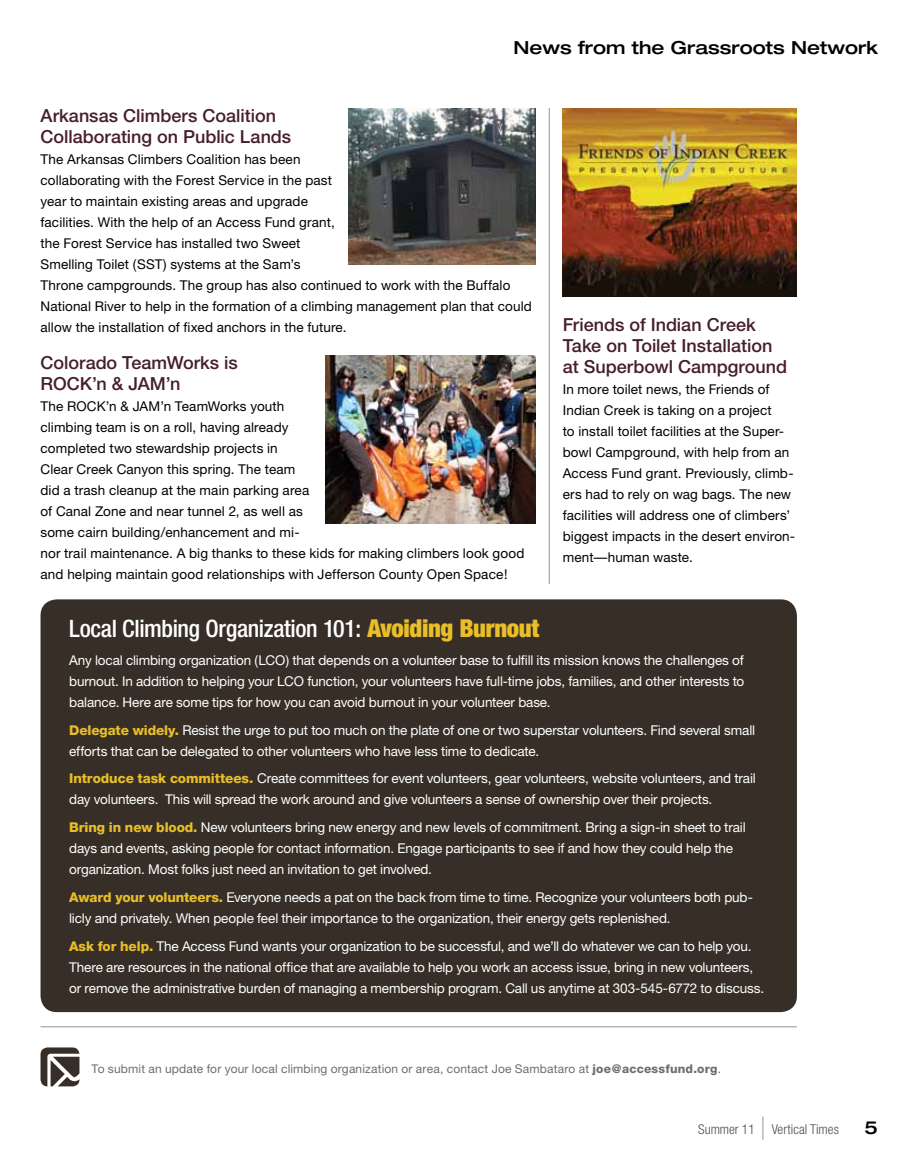
<style>
.page{position:relative;width:905px;height:1175px;background:#fff}
.page>*{position:absolute;margin:0;border:0;box-sizing:border-box;transform-origin:0 0}
.t1{font:500 condensed 24px "Helvetica Neue";letter-spacing:-.015em;color:#fff}
.t2{font:500 18px/21px "Helvetica Neue";color:#471f2c}
.t3{font:500 expanded 18px "Helvetica Neue";color:#000}
.t4{font:13.5px/21px "Helvetica Neue";letter-spacing:-.01em;color:#fff}
.t5{font:13.5px/21px "Helvetica Neue";letter-spacing:.01em;color:#000}
.t6{font:300 condensed 13.5px "Helvetica Neue";color:#4d4d4f}
.t7{font:12px "Helvetica Neue";letter-spacing:.01em;color:#6d6e71}
.s1{font-weight:900;font-size:24.75px;color:#e8be29}
.s2{font-weight:800;color:#e8be29}
.s3{font-weight:800}
</style>
<div class="page">
<svg style="left:762px;top:1116px;width:1px;height:23px"></svg>
<img style="left:325px;top:355px;width:211px;height:168px">
<img style="left:348px;top:108px;width:188px;height:156px">
<svg style="left:40px;top:1047px;width:39px;height:39px"></svg>
<hr style="left:40px;top:1026px;width:756px;height:1px;background:#939598">
<hr style="left:549px;top:108px;width:1px;height:476px;background:#939598">
<div style="left:40px;top:599px;width:757px;height:413px;background:#372f27;border-radius:16px"></div>
<img style="left:562px;top:108px;width:234px;height:188px">
<h2 class="t3" style="left:513px;top:36px;width:366px">News from the Grassroots Network</h2>
<h2 class="t2" style="left:40px;top:105px;width:252px">Arkansas Climbers Coalition<br>Collaborating on Public Lands</h2>
<p class="t5" style="left:40px;top:149px;width:493px">The Arkansas Climbers Coalition has been<br>collaborating with the Forest Service in the past<br>year to maintain existing areas and upgrade<br>facilities. With the help of an Access Fund grant,<br>the Forest Service has installed two Sweet<br>Smelling Toilet (SST) systems at the Sam’s<br>Throne campgrounds. The group has also continued to work with the Buffalo National River to help in the formation of a climbing management plan that could allow the installation of fixed anchors in the future.</p>
<h2 class="t2" style="left:40px;top:352px;width:199px">Colorado TeamWorks is<br>ROCK’n &amp; JAM’n</h2>
<p class="t5" style="left:40px;top:396px;width:485px">The ROCK’n &amp; JAM’n TeamWorks youth<br>climbing team is on a roll, having already<br>completed two stewardship projects in<br>Clear Creek Canyon this spring. The team<br>did a trash cleanup at the main parking area<br>of Canal Zone and near tunnel 2, as well as<br>some cairn building/enhancement and mi-<br>nor trail maintenance. A big thanks to these kids for making climbers look good and helping maintain good relationships with Jefferson County Open Space!</p>
<h2 class="t2" style="left:562px;top:314px;width:226px">Friends of Indian Creek<br>Take on Toilet Installation at Superbowl Campground</h2>
<p class="t5" style="left:562px;top:378px;width:234px">In more toilet news, the Friends of Indian Creek is taking on a project<br>to install toilet facilities at the Super&shy;bowl Campground, with help from an Access Fund grant. Previously, climb&shy;ers had to rely on wag bags. The new facilities will address one of climbers’ biggest impacts in the desert environ&shy;ment—human waste.</p>
<h1 class="t1" style="left:69px;top:614px;width:471px">Local Climbing Organization 101: <span class="s1">Avoiding Burnout</span></h1>
<p class="t4" style="left:69px;top:649px;width:676px;text-align:justify">Any local climbing organization (LCO) that depends on a volunteer base to fulfill its mission knows the challenges of burnout. In addition to helping your LCO function, your volunteers have full-time jobs, families, and other interests to balance. Here are some tips for how you can avoid burnout in your volunteer base.</p>
<p class="t4" style="left:69px;top:719px;width:687px"><span class="s2">Delegate widely.</span> Resist the urge to put too much on the plate of one or two superstar volunteers. Find several small efforts that can be delegated to other volunteers who have less time to dedicate.</p>
<p class="t4" style="left:69px;top:767px;width:688px"><span class="s2">Introduce task committees.</span> Create committees for event volunteers, gear volunteers, website volunteers, and trail day volunteers. This will spread the work around and give volunteers a sense of ownership over their projects.</p>
<p class="t4" style="left:69px;top:816px;width:678px"><span class="s2">Bring in new blood.</span> New volunteers bring new energy and new levels of commitment. Bring a sign-in sheet to trail days and events, asking people for contact information. Engage participants to see if and how they could help the organization. Most folks just need an invitation to get involved.</p>
<p class="t4" style="left:69px;top:886px;width:685px"><span class="s2">Award your volunteers.</span> Everyone needs a pat on the back from time to time. Recognize your volunteers both pub&shy;licly and privately. When people feel their importance to the organization, their energy gets replenished.</p>
<p class="t4" style="left:69px;top:935px;width:696px"><span class="s2">Ask for help.</span> The Access Fund wants your organization to be successful, and we’ll do whatever we can to help you.<br>There are resources in the national office that are available to help you work an access issue, bring in new volunteers, or remove the administrative burden of managing a membership program. Call us anytime at 303-545-6772 to discuss.</p>
<p class="t7" style="left:92px;top:1061px;width:631px">To submit an update for your local climbing organization or area, contact Joe Sambataro at <span class="s3">joe@accessfund.org</span>.</p>
<p class="t6" style="left:698px;top:1121px;width:142px">Summer 11 Vertical Times</p>
<h2 class="t3" style="left:864px;top:1115px;width:15px">5</h2>
</div>
